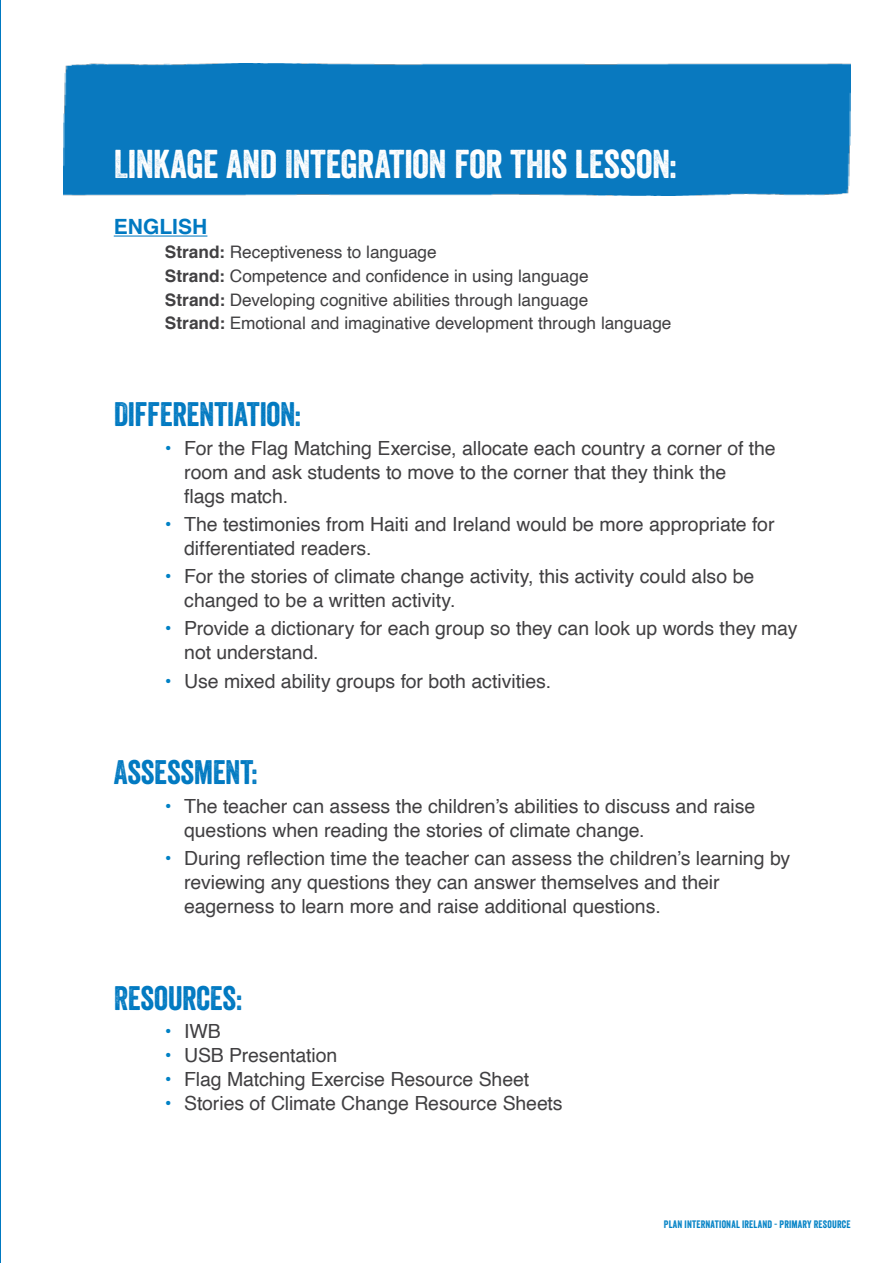
<style>
.page{position:relative;width:893px;height:1263px;background:#fff}
.page>*{position:absolute;margin:0;border:0;box-sizing:border-box;transform-origin:0 0}
.t1{font:39px "Veneer";letter-spacing:-.01em;color:#fff}
.t2{font:33px "Veneer";letter-spacing:-.01em;color:#0079c1}
.t3{font:700 21px "Helvetica";letter-spacing:.005em;color:#0079c1}
.t4{font:19.5px/24px "Helvetica";letter-spacing:-.005em;color:#414042}
.t5{font:17.25px/23.7px "Helvetica";letter-spacing:-.005em;color:#414042}
.t6{font:10.5px "Veneer";letter-spacing:.015em;color:#0081c5}
.s1{font-weight:700}
.s2{color:#0081c5}
</style>
<div class="page">
<hr style="left:0;top:0;width:1px;height:1263px;background:#0079c1">
<div style="left:64px;top:64px;width:786px;height:131px;background:#0979bf"></div>
<hr style="left:114px;top:236px;width:93px;height:1px;background:#0079c1">
<h1 class="t1" style="left:114px;top:140px;width:565px">LINKAGE AND INTEGRATION FOR THIS LESSON:</h1>
<p class="t3" style="left:114px;top:210px;width:95px">ENGLISH</p>
<p class="t5" style="left:165px;top:241px;width:508px"><span class="s1">Strand:</span> Receptiveness to language<br><span class="s1">Strand:</span> Competence and confidence in using language<br><span class="s1">Strand:</span> Developing cognitive abilities through language<br><span class="s1">Strand:</span> Emotional and imaginative development through language</p>
<h2 class="t2" style="left:114px;top:394px;width:189px">DIFFERENTIATION:</h2>
<p class="t4" style="left:184px;top:436px;width:593px;text-indent:-20px"><span class="s2">•</span> For the Flag Matching Exercise, allocate each country a corner of the room and ask students to move to the corner that they think the<br>flags match.</p>
<p class="t4" style="left:184px;top:512px;width:592px;text-indent:-20px"><span class="s2">•</span> The testimonies from Haiti and Ireland would be more appropriate for differentiated readers.</p>
<p class="t4" style="left:184px;top:565px;width:572px;text-indent:-20px"><span class="s2">•</span> For the stories of climate change activity, this activity could also be changed to be a written activity.</p>
<p class="t4" style="left:184px;top:617px;width:615px;text-indent:-19px"><span class="s2">•</span> Provide a dictionary for each group so they can look up words they may not understand.</p>
<p class="t4" style="left:165px;top:669px;width:388px"><span class="s2">•</span> Use mixed ability groups for both activities.</p>
<h2 class="t2" style="left:114px;top:752px;width:145px">ASSESSMENT:</h2>
<p class="t4" style="left:184px;top:794px;width:573px;text-indent:-20px"><span class="s2">•</span> The teacher can assess the children’s abilities to discuss and raise questions when reading the stories of climate change.</p>
<p class="t4" style="left:184px;top:846px;width:607px;text-indent:-20px"><span class="s2">•</span> During reflection time the teacher can assess the children’s learning by reviewing any questions they can answer themselves and their eagerness to learn more and raise additional questions.</p>
<h2 class="t2" style="left:114px;top:977px;width:130px">RESOURCES:</h2>
<p class="t4" style="left:165px;top:1019px;width:58px"><span class="s2">•</span> IWB</p>
<p class="t4" style="left:165px;top:1043px;width:174px"><span class="s2">•</span> USB Presentation</p>
<p class="t4" style="left:165px;top:1067px;width:366px"><span class="s2">•</span> Flag Matching Exercise Resource Sheet</p>
<p class="t4" style="left:165px;top:1091px;width:399px"><span class="s2">•</span> Stories of Climate Change Resource Sheets</p>
<p class="t6" style="left:664px;top:1218px;width:188px">PLAN INTERNATIONAL IRELAND - PRIMARY RESOURCE</p>
</div>
